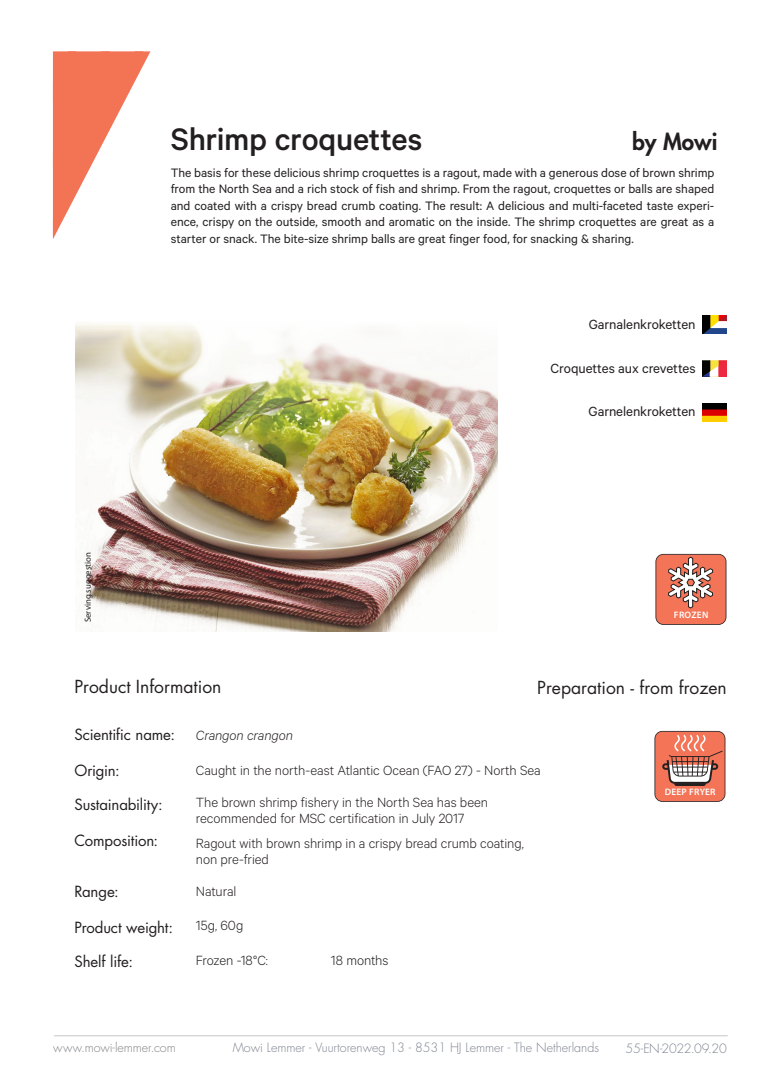
<style>
.page{position:relative;width:780px;height:1088px;background:#fff}
.page>*{position:absolute;margin:0;border:0;box-sizing:border-box;transform-origin:0 0}
.Titel{font:500 35px "Calibre";letter-spacing:-.01em;color:#231f20}
.t1{font:800 22.5px "Futura Std";color:#231f20}
.t2{font:17.5px "Futura Std";color:#231f20}
.t3{font:300 15px/16.2px "Calibre";letter-spacing:-.005em;color:#231f20}
.t4{font:15px "Futura Std";letter-spacing:-.01em;color:#231f20}
.benaming{font:15px "Calibre";letter-spacing:-.005em;color:#231f20}
.Latijnse_benaming{font:italic 300 15px "Calibre";letter-spacing:-.01em;color:#231f20}
.Beschrijving{font:13.75px/16.5px "Calibre";color:#231f20;text-align:justify}
.t5{font:300 12.5px "Futura Std";color:#7d828f}
.t6{font:300 12.5px "Futura Std";letter-spacing:-.005em;color:#808285}
.t7{font:300 12.5px "Futura Std";letter-spacing:-.025em;color:#7d828f}
.t8{font:600 9.38px "Myriad Pro";letter-spacing:.025em;color:#fff}
.t9{font:8.75px "Myriad Pro";color:#231f20}
</style>
<div class="page">
<hr style="left:54px;top:1035px;width:673px;height:1px;background:#17141c">
<img style="left:702px;top:316px;width:24px;height:17px">
<img style="left:702px;top:360px;width:24px;height:2px">
<img style="left:702px;top:362px;width:24px;height:15px">
<img style="left:702px;top:403px;width:24px;height:18px">
<svg style="left:53px;top:51px;width:97px;height:188px"></svg>
<img style="left:75px;top:324px;width:422px;height:307px">
<svg style="left:655px;top:554px;width:71px;height:71px;background:#db7f6a"></svg>
<svg style="left:654px;top:731px;width:71px;height:71px;background:#d57b67"></svg>
<p class="Titel" style="left:171px;top:119px;width:253px">Shrimp croquettes</p>
<h2 class="t1" style="left:632px;top:128px;width:87px">by Mowi</h2>
<p class="Beschrijving" style="left:171px;top:164px;width:545px">The basis for these delicious shrimp croquettes is a ragout, made with a generous dose of brown shrimp from the North Sea and a rich stock of fish and shrimp. From the ragout, croquettes or balls are shaped and coated with a crispy bread crumb coating. The result: A delicious and multi-faceted taste experi&shy;ence, crispy on the outside, smooth and aromatic on the inside. The shrimp croquettes are great as a starter or snack. The bite-size shrimp balls are great finger food, for snacking &amp; sharing.</p>
<p class="benaming" style="left:588px;top:316px;width:108px">Garnalenkroketten</p>
<p class="t9" style="left:83px;top:622px;width:72px;rotate:-90deg">Serving suggestion</p>
<p class="benaming" style="left:550px;top:359px;width:146px">Croquettes aux crevettes</p>
<p class="benaming" style="left:588px;top:403px;width:108px">Garnelenkroketten</p>
<p class="t8" style="left:674px;top:610px;width:36px">FROZEN</p>
<p class="t2" style="left:74px;top:676px;width:148px">Product Information</p>
<p class="t2" style="left:537px;top:676px;width:191px">Preparation - from frozen</p>
<p class="t4" style="left:74px;top:725px;width:102px">Scientific name:</p>
<p class="t4" style="left:74px;top:761px;width:47px">Origin:</p>
<p class="t4" style="left:74px;top:795px;width:90px">Sustainability:</p>
<p class="t4" style="left:74px;top:831px;width:85px">Composition:</p>
<p class="t4" style="left:74px;top:882px;width:46px">Range:</p>
<p class="t4" style="left:74px;top:917px;width:100px">Product weight:</p>
<p class="t4" style="left:74px;top:952px;width:60px">Shelf life:</p>
<p class="Latijnse_benaming" style="left:196px;top:726px;width:99px">Crangon crangon</p>
<p class="t3" style="left:196px;top:761px;width:346px">Caught in the north-east Atlantic Ocean (FAO 27) - North Sea</p>
<p class="t3" style="left:196px;top:794px;width:294px">The brown shrimp fishery in the North Sea has been recommended for MSC certification in July 2017</p>
<p class="t3" style="left:196px;top:834px;width:329px">Ragout with brown shrimp in a crispy bread crumb coating, non pre-fried</p>
<p class="t3" style="left:196px;top:882px;width:42px">Natural</p>
<p class="t3" style="left:196px;top:916px;width:49px">15g, 60g</p>
<p class="t3" style="left:196px;top:951px;width:73px">Frozen -18°C:</p>
<p class="t3" style="left:331px;top:951px;width:59px">18 months</p>
<p class="t8" style="left:664px;top:787px;width:52px">DEEP FRYER</p>
<p class="t6" style="left:53px;top:1040px;width:124px">www.mowi-lemmer.com</p>
<p class="t5" style="left:233px;top:1040px;width:368px">Mowi Lemmer - Vuurtorenweg 13 - 8531 HJ Lemmer - The Netherlands</p>
<p class="t7" style="left:625px;top:1041px;width:103px">55-EN-2022.09.20</p>
</div>
